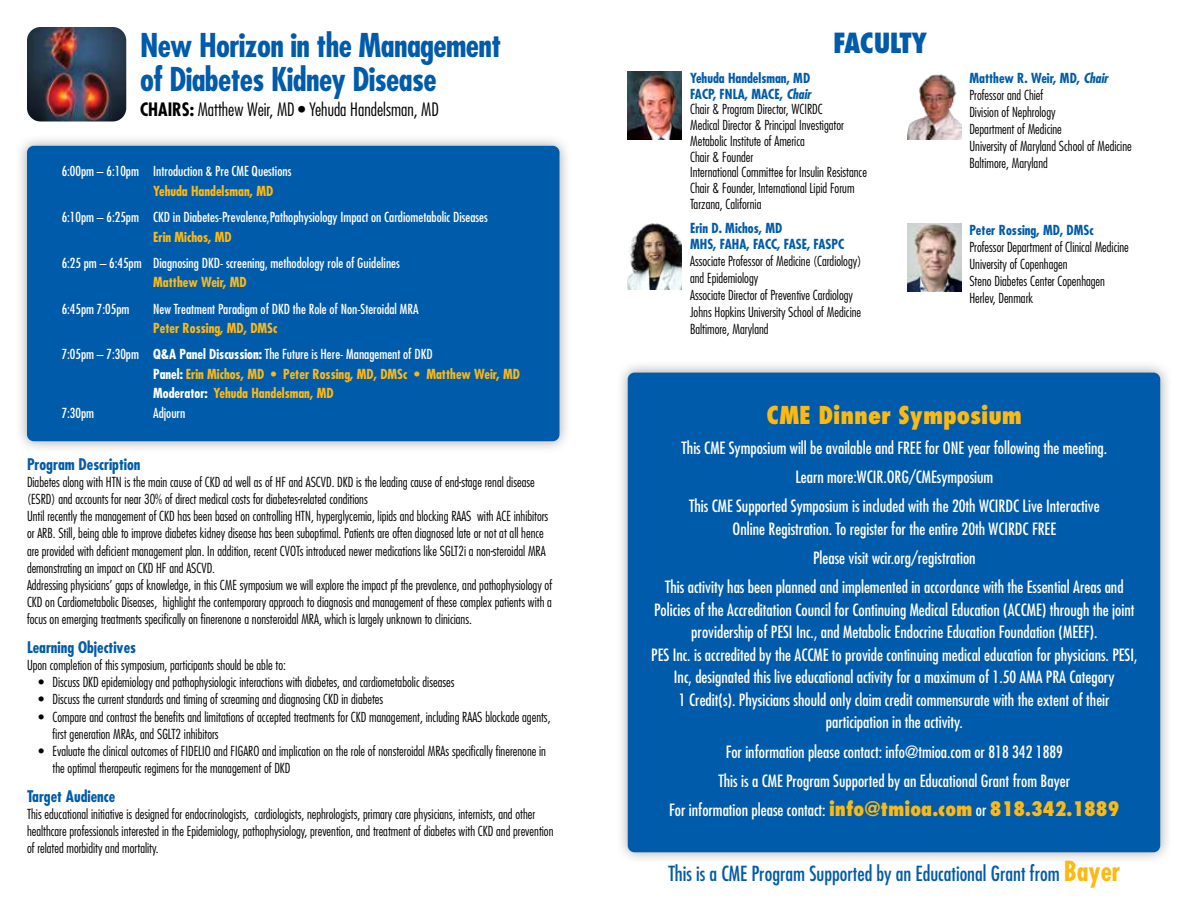
<style>
.page{position:relative;width:1188px;height:918px;background:#fff}
.page>*{position:absolute;margin:0;border:0;box-sizing:border-box;transform-origin:0 0}
.t1{font:700 condensed 31.95px/34.5px "Futura Std";letter-spacing:-.02em;color:#005baa}
.t2{font:800 condensed 27px "Futura Std";letter-spacing:-.02em;color:#005baa}
.t3{font:800 condensed 24px "Futura Std";color:#fdb913}
.t4{font:condensed 20.25px "Futura Std";color:#005baa}
.t5{font:300 condensed 18px "Futura Std";color:#000}
.t6{font:condensed 16.5px/29.2px "Futura Std";color:#fff;text-align:center}
.t7{font:700 condensed 15.6px "Futura Std";color:#005baa}
.t8{font:300 condensed 13.5px/17.1px "Futura Std";color:#000}
.t9{font:condensed 13.5px/26.2px "Futura Std";color:#fff}
.t10{font:700 condensed 13.5px/19.5px "Futura Std";color:#fdb913}
.t11{font:700 condensed 13.5px/15.8px "Futura Std";color:#005baa}
.s1{font-weight:700}
.s2{font-weight:400}
.s3{font-weight:700;color:#fdb913}
.s4{color:#fff}
.s5{font-weight:700;color:#005baa}
.s6{font-weight:700;font-style:italic;color:#005baa}
.s7{font-weight:800;font-size:19.5px;color:#fdb913}
.s8{font-weight:700;font-size:27px;color:#fdb913}
</style>
<div class="page">
<div style="left:615px;top:360px;width:558px;height:505px;background:#000;opacity:.35"></div>
<div style="left:628px;top:373px;width:532px;height:479px;background:#005baa;border-radius:7px"></div>
<div style="left:15px;top:133px;width:557px;height:321px;background:#000;opacity:.35"></div>
<div style="left:27px;top:146px;width:533px;height:295px;background:#005baa;border-radius:7px"></div>
<img style="left:628px;top:72px;width:54px;height:67px">
<img style="left:628px;top:223px;width:54px;height:66px">
<img style="left:907px;top:74px;width:54px;height:65px">
<img style="left:907px;top:224px;width:54px;height:67px">
<img style="left:27px;top:27px;width:99px;height:95px">
<h1 class="t1" style="left:140px;top:28px;width:363px">New Horizon in the Management of Diabetes Kidney Disease</h1>
<h3 class="t5" style="left:140px;top:99px;width:300px"><span class="s1">CHAIRS:</span> Matthew Weir, MD <span class="s2">•</span> Yehuda Handelsman, MD</h3>
<p class="t9" style="left:62px;top:158px;width:231px">6:00pm – 6:10pm Introduction &amp; Pre CME Questions</p>
<p class="t10" style="left:153px;top:181px;width:122px">Yehuda Handelsman, MD</p>
<p class="t9" style="left:62px;top:204px;width:428px">6:10pm – 6:25pm CKD in Diabetes-Prevalence,Pathophysiology Impact on Cardiometabolic Diseases</p>
<p class="t10" style="left:153px;top:227px;width:80px">Erin Michos, MD</p>
<p class="t9" style="left:62px;top:250px;width:340px">6:25 pm – 6:45pm Diagnosing DKD- screening, methodology role of Guidelines</p>
<p class="t10" style="left:153px;top:273px;width:95px">Matthew Weir, MD</p>
<p class="t9" style="left:62px;top:295px;width:69px">6:45pm 7:05pm</p>
<p class="t9" style="left:153px;top:295px;width:267px">New Treatment Paradigm of DKD the Role of Non-Steroidal MRA</p>
<p class="t9" style="left:62px;top:315px;width:373px;text-indent:92px"><span class="s3">Peter Rossing, MD, DMSc<br></span>7:05pm – 7:30pm <span class="s1">Q&amp;A Panel Discussion:</span> The Future is Here- Management of DKD</p>
<p class="t10" style="left:153px;top:364px;width:368px"><span class="s4">Panel:</span> Erin Michos, MD • Peter Rossing, MD, DMSc • Matthew Weir, MD<br><span class="s4">Moderator:</span> Yehuda Handelsman, MD</p>
<p class="t9" style="left:62px;top:400px;width:34px">7:30pm</p>
<p class="t9" style="left:153px;top:400px;width:34px">Adjourn</p>
<p class="t7" style="left:27px;top:455px;width:115px">Program Description</p>
<p class="t8" style="left:27px;top:474px;width:527px">Diabetes along with HTN is the main cause of CKD ad well as of HF and ASCVD. DKD is the leading cause of end-stage renal disease (ESRD) and accounts for near 30% of direct medical costs for diabetes-related conditions<br>Until recently the management of CKD has been based on controlling HTN, hyperglycemia, lipids and blocking RAAS with ACE inhibitors or ARB. Still, being able to improve diabetes kidney disease has been suboptimal. Patients are often diagnosed late or not at all hence are provided with deficient management plan. In addition, recent CVOTs introduced newer medications like SGLT2i a non-steroidal MRA demonstrating an impact on CKD HF and ASCVD.<br>Addressing physicians’ gaps of knowledge, in this CME symposium we will explore the impact pf the prevalence, and pathophysiology of CKD on Cardiometabolic Diseases, highlight the contemporary approach to diagnosis and management of these complex patients with a focus on emerging treatments specifically on finerenone a nonsteroidal MRA, which is largely unknown to clinicians.</p>
<p class="t7" style="left:27px;top:638px;width:111px">Learning Objectives</p>
<p class="t8" style="left:27px;top:657px;width:260px">Upon completion of this symposium, participants should be able to:</p>
<p class="t8" style="left:38px;top:674px;width:418px">• Discuss DKD epidemiology and pathophysiologic interactions with diabetes, and cardiometabolic diseases</p>
<p class="t8" style="left:38px;top:691px;width:346px">• Discuss the current standards and timing of screaming and diagnosing CKD in diabetes</p>
<p class="t8" style="left:53px;top:708px;width:499px;text-indent:-14px">• Compare and contrast the benefits and limitations of accepted treatments for CKD management, including RAAS blockade agents, first generation MRAs, and SGLT2 inhibitors</p>
<p class="t8" style="left:53px;top:742px;width:495px;text-indent:-14px">• Evaluate the clinical outcomes of FIDELIO and FIGARO and implication on the role of nonsteroidal MRAs specifically finerenone in the optimal therapeutic regimens for the management of DKD</p>
<p class="t7" style="left:27px;top:787px;width:90px">Target Audience</p>
<p class="t8" style="left:27px;top:806px;width:528px">This educational initiative is designed for endocrinologists, cardiologists, nephrologists, primary care physicians, internists, and other healthcare professionals interested in the Epidemiology, pathophysiology, prevention, and treatment of diabetes with CKD and prevention of related morbidity and mortality.</p>
<h2 class="t2" style="left:833px;top:26px;width:96px">FACULTY</h2>
<p class="t8" style="left:690px;top:70px;width:178px;line-height:15.8px"><span class="s5">Yehuda Handelsman, MD<br>FACP, FNLA, MACE,</span> <span class="s6">Chair<br></span>Chair &amp; Program Director, WCIRDC<br>Medical Director &amp; Principal Investigator<br>Metabolic Institute of America<br>Chair &amp; Founder<br>International Committee for Insulin Resistance<br>Chair &amp; Founder, International Lipid Forum<br>Tarzana, California</p>
<p class="t11" style="left:690px;top:220px;width:156px">Erin D. Michos, MD<br>MHS, FAHA, FACC, FASE, FASPC</p>
<p class="t8" style="left:690px;top:252px;width:173px">Associate Professor of Medicine (Cardiology) and Epidemiology<br>Associate Director of Preventive Cardiology Johns Hopkins University School of Medicine Baltimore, Maryland</p>
<p class="t8" style="left:969px;top:69px;width:164px"><span class="s5">Matthew R. Weir, MD,</span> <span class="s6">Chair<br></span>Professor and Chief<br>Division of Nephrology<br>Department of Medicine<br>University of Maryland School of Medicine<br>Baltimore, Maryland</p>
<p class="t11" style="left:969px;top:222px;width:126px">Peter Rossing, MD, DMSc</p>
<p class="t8" style="left:969px;top:238px;width:161px">Professor Department of Clinical Medicine<br>University of Copenhagen<br>Steno Diabetes Center Copenhagen<br>Herlev, Denmark</p>
<h3 class="t3" style="left:767px;top:401px;width:257px">CME Dinner Symposium</h3>
<p class="t6" style="left:682px;top:433px;width:427px">This CME Symposium will be available and FREE for ONE year following the meeting.<br>Learn more:WCIR.ORG/CMEsymposium<br>This CME Supported Symposium is included with the 20th WCIRDC Live Interactive</p>
<p class="t6" style="left:665px;top:514px;width:460px">Online Registration. To register for the entire 20th WCIRDC FREE<br>Please visit wcir.org/registration<br>This activity has been planned and implemented in accordance with the Essential Areas and</p>
<p class="t6" style="left:651px;top:598px;width:488px;line-height:22.5px">Policies of the Accreditation Council for Continuing Medical Education (ACCME) through the joint providership of PESI Inc., and Metabolic Endocrine Education Foundation (MEEF).<br>PES Inc. is accredited by the ACCME to provide continuing medical education for physicians. PESI, Inc, designated this live educational activity for a maximum of 1.50 AMA PRA Category<br>1 Credit(s). Physicians should only claim credit commensurate with the extent of their participation in the activity.</p>
<p class="t6" style="left:669px;top:737px;width:452px">For information please contact: info@tmioa.com or 818 342 1889<br>This is a CME Program Supported by an Educational Grant from Bayer<br>For information please contact: <span class="s7">info@tmioa.com</span> or <span class="s7">818.342.1889</span></p>
<h3 class="t4" style="left:668px;top:861px;width:453px">This is a CME Program Supported by an Educational Grant from <span class="s8">Bayer</span></h3>
</div>
